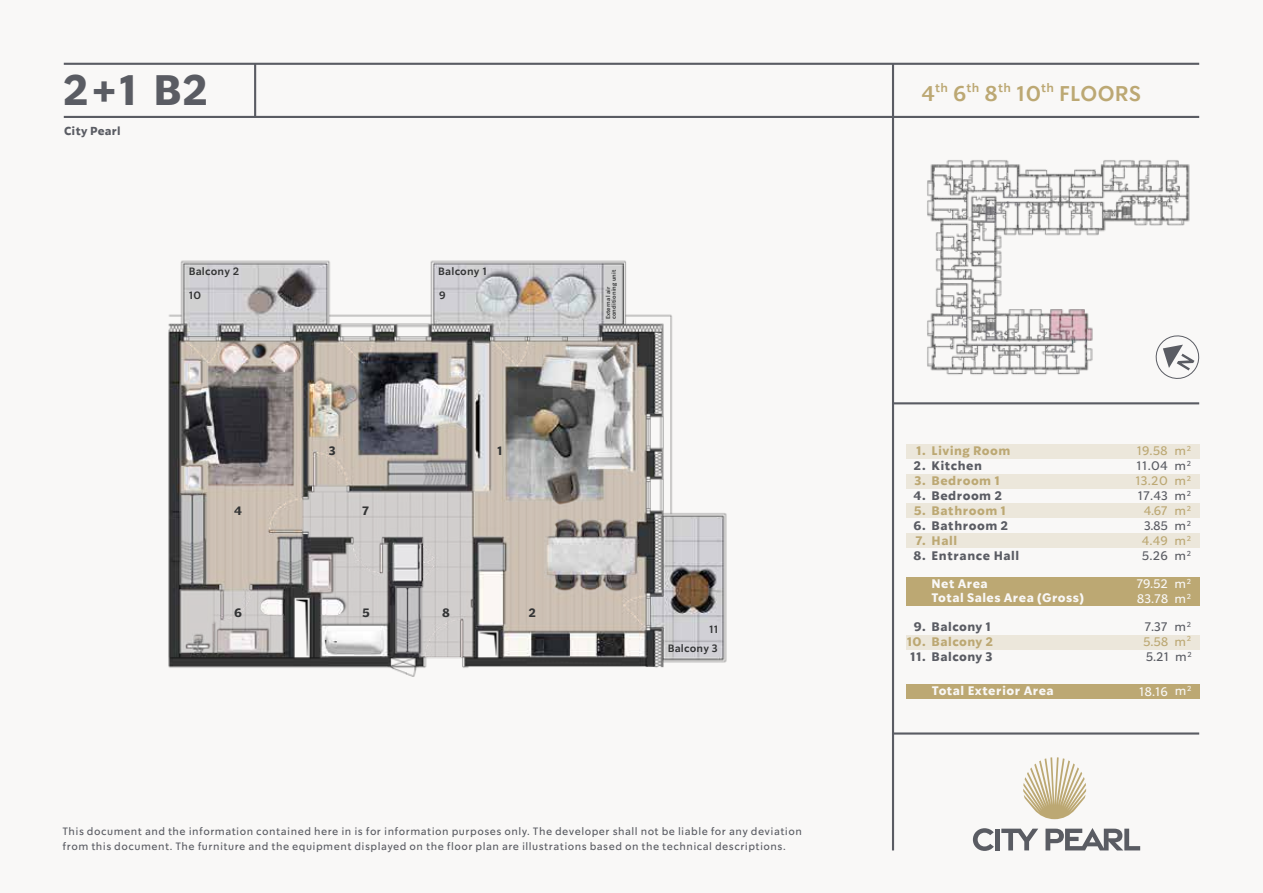
<style>
.page{position:relative;width:1263px;height:893px;background:#fff}
.page>*{position:absolute;margin:0;border:0;box-sizing:border-box;transform-origin:0 0}
.t1{font:700 42px "So Do Sans";color:#5a5c63}
.t2{font:600 21px "So Do Sans";letter-spacing:.015em;color:#bca873}
.t3{font:700 12.15px "So Do Sans";letter-spacing:.04em;color:#5a5c63}
.t4{font:700 12.15px "So Do Sans";letter-spacing:.04em;color:#bca873}
.t5{font:700 12.15px "So Do Sans";letter-spacing:.035em;color:#f9f8f7}
.t6{font:12.15px/15px "So Do Sans";letter-spacing:.005em;color:#bca873;text-align:justify}
.t7{font:12.15px/14.7px "So Do Sans";color:#5a5c63;text-align:justify}
.t8{font:12.15px "So Do Sans";letter-spacing:-.01em;color:#f9f8f7}
.t9{font:700 12px "So Do Sans";color:#333435}
.t10{font:700 11.4px "So Do Sans";letter-spacing:.015em;color:#5a5c63}
.t11{font:10.5px/15px "So Do Sans";letter-spacing:.045em;color:#5a5c63}
.t12{font:600 10.5px "So Do Sans";letter-spacing:.015em;color:#333435}
.t13{font:600 5.7px/5.8px "So Do Sans";letter-spacing:.015em;color:#333435}
.s1{color:#5a5c63}
.s2{color:#bca873}
</style>
<div class="page">
<img style="left:63px;top:62px;width:1137px;height:789px">
<svg style="left:1045px;top:828px;width:95px;height:22px"></svg>
<svg style="left:973px;top:828px;width:21px;height:23px"></svg>
<div style="left:995px;top:829px;width:5px;height:21px;background:#5a5c63"></div>
<svg style="left:1001px;top:829px;width:37px;height:21px"></svg>
<svg style="left:1023px;top:757px;width:63px;height:62px"></svg>
<hr style="left:64px;top:63px;width:1135px;height:2px;background:#5a5c63">
<hr style="left:64px;top:116px;width:1135px;height:2px;background:#5a5c63">
<hr style="left:893px;top:402px;width:306px;height:2px;background:#5a5c63">
<hr style="left:893px;top:732px;width:306px;height:3px;background:#5a5c63">
<hr style="left:254px;top:64px;width:2px;height:53px;background:#5a5c63">
<hr style="left:892px;top:64px;width:2px;height:786px;background:#5a5c63">
<svg style="left:1153px;top:333px;width:47px;height:48px"></svg>
<div style="left:906px;top:444px;width:293px;height:15px;background:#ece7db"></div>
<div style="left:906px;top:474px;width:293px;height:14px;background:#ece7db"></div>
<div style="left:906px;top:504px;width:293px;height:14px;background:#ece7db"></div>
<div style="left:906px;top:533px;width:293px;height:15px;background:#ece7db"></div>
<div style="left:906px;top:592px;width:293px;height:14px;background:#bca873"></div>
<div style="left:906px;top:577px;width:293px;height:15px;background:#bca873"></div>
<div style="left:906px;top:684px;width:293px;height:15px;background:#bca873"></div>
<div style="left:906px;top:635px;width:293px;height:14px;background:#ece7db"></div>
<h1 class="t1" style="left:63px;top:65px;width:148px">2+1 B2</h1>
<h2 class="t2" style="left:921px;top:81px;width:221px">4<sup>th</sup> 6<sup>th</sup> 8<sup>th</sup> 10<sup>th</sup> FLOORS</h2>
<p class="t10" style="left:64px;top:124px;width:58px">City Pearl</p>
<p class="t12" style="left:189px;top:265px;width:52px">Balcony 2</p>
<p class="t12" style="left:438px;top:265px;width:50px">Balcony 1</p>
<p class="t12" style="left:189px;top:289px;width:14px">10</p>
<p class="t12" style="left:439px;top:289px;width:8px">9</p>
<p class="t9" style="left:234px;top:503px;width:9px">4</p>
<p class="t9" style="left:329px;top:443px;width:9px">3</p>
<p class="t9" style="left:362px;top:503px;width:8px">7</p>
<p class="t9" style="left:497px;top:443px;width:7px">1</p>
<p class="t9" style="left:234px;top:605px;width:9px">6</p>
<p class="t9" style="left:362px;top:605px;width:9px">5</p>
<p class="t9" style="left:529px;top:605px;width:9px">2</p>
<p class="t9" style="left:442px;top:605px;width:9px">8</p>
<p class="t13" style="left:605px;top:319px;width:51px;rotate:-90deg">External air conditioning unit</p>
<p class="t12" style="left:709px;top:623px;width:11px">11</p>
<p class="t12" style="left:668px;top:642px;width:52px">Balcony 3</p>
<p class="t11" style="left:63px;top:824px;width:741px">This document and the information contained here in is for information purposes only. The developer shall not be liable for any deviation from this document. The furniture and the equipment displayed on the floor plan are illustrations based on the technical descriptions.</p>
<p class="t4" style="left:931px;top:443px;width:80px">Living Room</p>
<p class="t3" style="left:931px;top:458px;width:52px">Kitchen</p>
<p class="t4" style="left:931px;top:473px;width:70px">Bedroom 1</p>
<p class="t3" style="left:931px;top:488px;width:72px">Bedroom 2</p>
<p class="t4" style="left:931px;top:503px;width:76px">Bathroom 1</p>
<p class="t3" style="left:931px;top:518px;width:78px">Bathroom 2</p>
<p class="t4" style="left:931px;top:533px;width:27px">Hall</p>
<p class="t3" style="left:931px;top:548px;width:89px">Entrance Hall</p>
<p class="t5" style="left:931px;top:591px;width:154px">Total Sales Area (Gross)</p>
<p class="t8" style="left:1137px;top:591px;width:56px">83.78 m<sup>2</sup></p>
<p class="t6" style="left:1174px;top:443px;width:18px">m<sup>2 </sup><span class="s1">m</span><sup>2 </sup>m<sup>2 </sup><span class="s1">m</span><sup>2 </sup>m<sup>2 </sup><span class="s1">m</span><sup>2 </sup>m<sup>2 </sup><span class="s1">m</span><sup>2</sup></p>
<p class="t6" style="left:1137px;top:443px;width:33px">19.58</p>
<p class="t7" style="left:1137px;top:458px;width:33px">11.04</p>
<p class="t6" style="left:1135px;top:473px;width:34px">13.20</p>
<p class="t7" style="left:1138px;top:488px;width:32px">17.43</p>
<p class="t6" style="left:1144px;top:503px;width:25px">4.67</p>
<p class="t7" style="left:1144px;top:518px;width:26px">3.85</p>
<p class="t6" style="left:1142px;top:533px;width:28px">4.49</p>
<p class="t7" style="left:1142px;top:548px;width:27px">5.26</p>
<p class="t4" style="left:916px;top:443px;width:11px">1.</p>
<p class="t3" style="left:914px;top:458px;width:14px">2.</p>
<p class="t4" style="left:914px;top:473px;width:13px">3.</p>
<p class="t3" style="left:914px;top:488px;width:14px">4.</p>
<p class="t4" style="left:914px;top:503px;width:14px">5.</p>
<p class="t3" style="left:913px;top:518px;width:14px">6.</p>
<p class="t4" style="left:915px;top:533px;width:12px">7.</p>
<p class="t3" style="left:913px;top:548px;width:14px">8.</p>
<p class="t5" style="left:931px;top:576px;width:58px">Net Area</p>
<p class="t8" style="left:1136px;top:577px;width:56px">79.52 m<sup>2</sup></p>
<p class="t3" style="left:931px;top:620px;width:61px">Balcony 1</p>
<p class="t7" style="left:1174px;top:620px;width:19px">m<sup>2 </sup><span class="s2">m</span><sup>2 </sup>m<sup>2</sup></p>
<p class="t3" style="left:914px;top:620px;width:13px">9.</p>
<p class="t3" style="left:910px;top:649px;width:17px">11.</p>
<p class="t7" style="left:1144px;top:620px;width:25px">7.37</p>
<p class="t6" style="left:1143px;top:635px;width:27px">5.58</p>
<p class="t7" style="left:1146px;top:650px;width:25px">5.21</p>
<p class="t4" style="left:907px;top:634px;width:88px">10. Balcony 2</p>
<p class="t3" style="left:931px;top:649px;width:63px">Balcony 3</p>
<p class="t5" style="left:932px;top:683px;width:124px">Total Exterior Area</p>
<p class="t8" style="left:1175px;top:684px;width:18px">m<sup>2</sup></p>
<p class="t8" style="left:1139px;top:684px;width:30px">18.16</p>
</div>
